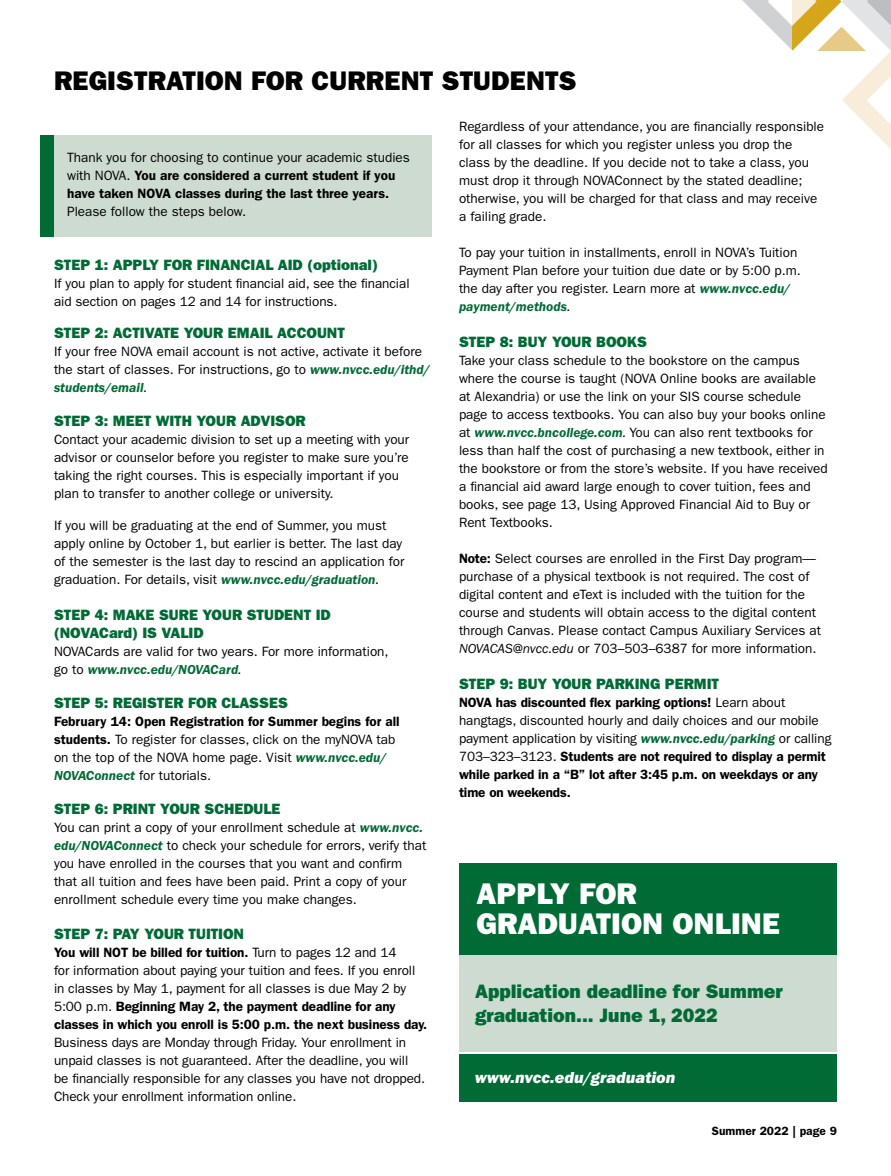
<style>
.page{position:relative;width:891px;height:1176px;background:#fff}
.page>*{position:absolute;margin:0;border:0;box-sizing:border-box;transform-origin:0 0}
.t1{font:30px/30px "ITC Franklin Gothic Std Hvy";letter-spacing:.005em;color:#fff}
.t2{font:27px "ITC Franklin Gothic Std Hvy";letter-spacing:.005em;color:#000}
.t3{font:19.5px/24px "ITC Franklin Gothic Std Hvy";color:#006b35}
.t4{font:16.5px "ITC Franklin Gothic Std Hvy It";color:#fff}
.t5{font:15px/18px "ITC Franklin Gothic Std Hvy";color:#006b35}
.t6{font:13.5px/18px "ITC Franklin Gothic Std";color:#000}
.t7{font:600 13.5px/18px "ITC Franklin Gothic Std";letter-spacing:-.01em;color:#000}
.t8{font:600 12px "ITC Franklin Gothic Std";letter-spacing:.005em;color:#000}
.s1{font-weight:400}
.s2{font-weight:600;font-style:italic;color:#006b35}
.s3{font-style:italic}
.s4{font-weight:600}
.s5{font-style:italic;color:#006b35}
</style>
<div class="page">
<svg style="left:742px;top:0;width:149px;height:149px"></svg>
<div style="left:54px;top:135px;width:378px;height:101px;background:#cedbd0"></div>
<div style="left:40px;top:135px;width:14px;height:101px;background:#006b35"></div>
<div style="left:459px;top:1053px;width:378px;height:47px;background:#006b35"></div>
<div style="left:459px;top:954px;width:378px;height:97px;background:#cedbd0"></div>
<div style="left:459px;top:862px;width:378px;height:92px;background:#006b35"></div>
<h2 class="t2" style="left:54px;top:65px;width:524px">REGISTRATION FOR CURRENT STUDENTS</h2>
<p class="t7" style="left:67px;top:148px;width:344px"><span class="s1">Thank you for choosing to continue your academic studies with NOVA.</span> You are considered a current student if you have taken NOVA classes during the last three years.</p>
<p class="t6" style="left:67px;top:202px;width:181px">Please follow the steps below.</p>
<p class="t5" style="left:54px;top:256px;width:325px">STEP 1: APPLY FOR FINANCIAL AID (optional)</p>
<p class="t6" style="left:54px;top:275px;width:357px">If you plan to apply for student financial aid, see the financial aid section on pages 12 and 14 for instructions.</p>
<p class="t5" style="left:54px;top:323px;width:292px">STEP 2: ACTIVATE YOUR EMAIL ACCOUNT</p>
<p class="t6" style="left:54px;top:342px;width:377px">If your free NOVA email account is not active, activate it before the start of classes. For instructions, go to <span class="s2">www.nvcc.edu/ithd/ students/email</span><span class="s3">.</span></p>
<p class="t5" style="left:54px;top:412px;width:253px">STEP 3: MEET WITH YOUR ADVISOR</p>
<p class="t6" style="left:54px;top:430px;width:357px">Contact your academic division to set up a meeting with your advisor or counselor before you register to make sure you’re taking the right courses. This is especially important if you plan to transfer to another college or university.</p>
<p class="t6" style="left:54px;top:516px;width:352px">If you will be graduating at the end of Summer, you must apply online by October 1, but earlier is better. The last day of the semester is the last day to rescind an application for graduation. For details, visit <span class="s2">www.nvcc.edu/graduation</span><span class="s3">.</span></p>
<p class="t5" style="left:54px;top:605px;width:278px">STEP 4: MAKE SURE YOUR STUDENT ID (NOVACard) IS VALID</p>
<p class="t6" style="left:54px;top:642px;width:336px">NOVACards are valid for two years. For more information, go to <span class="s2">www.nvcc.edu/NOVACard</span><span class="s3">.</span></p>
<p class="t5" style="left:54px;top:693px;width:235px">STEP 5: REGISTER FOR CLASSES</p>
<p class="t6" style="left:54px;top:712px;width:347px"><span class="s4">February 14: Open Registration for Summer begins for all students.</span> To register for classes, click on the myNOVA tab on the top of the NOVA home page. Visit <span class="s2">www.nvcc.edu/ NOVAConnect</span> for tutorials.</p>
<p class="t5" style="left:54px;top:799px;width:228px">STEP 6: PRINT YOUR SCHEDULE</p>
<p class="t6" style="left:54px;top:818px;width:374px">You can print a copy of your enrollment schedule at <span class="s2">www.nvcc. edu/NOVAConnect</span> to check your schedule for errors, verify that you have enrolled in the courses that you want and confirm that all tuition and fees have been paid. Print a copy of your enrollment schedule every time you make changes.</p>
<p class="t5" style="left:54px;top:924px;width:192px">STEP 7: PAY YOUR TUITION</p>
<p class="t6" style="left:54px;top:942px;width:375px"><span class="s4">You will NOT be billed for tuition.</span> Turn to pages 12 and 14<br>for information about paying your tuition and fees. If you enroll in classes by May 1, payment for all classes is due May 2 by 5:00 p.m. <span class="s4">Beginning May 2, the payment deadline for any classes in which you enroll is 5:00 p.m. the next business day.</span></p>
<p class="t6" style="left:54px;top:1032px;width:373px">Business days are Monday through Friday. Your enrollment in unpaid classes is not guaranteed. After the deadline, you will be financially responsible for any classes you have not dropped.<br>Check your enrollment information online.</p>
<p class="t6" style="left:459px;top:117px;width:367px">Regardless of your attendance, you are financially responsible for all classes for which you register unless you drop the class by the deadline. If you decide not to take a class, you must drop it through NOVAConnect by the stated deadline; otherwise, you will be charged for that class and may receive a failing grade.</p>
<p class="t6" style="left:459px;top:243px;width:343px">To pay your tuition in installments, enroll in NOVA’s Tuition Payment Plan before your tuition due date or by 5:00 p.m. the day after you register. Learn more at <span class="s2">www.nvcc.edu/ payment/methods</span><span class="s3">.</span></p>
<p class="t5" style="left:459px;top:333px;width:189px">STEP 8: BUY YOUR BOOKS</p>
<p class="t6" style="left:459px;top:351px;width:370px">Take your class schedule to the bookstore on the campus where the course is taught (NOVA Online books are available at Alexandria) or use the link on your SIS course schedule page to access textbooks. You can also buy your books online at <span class="s2">www.nvcc.bncollege.com</span><span class="s3">.</span> You can also rent textbooks for less than half the cost of purchasing a new textbook, either in the bookstore or from the store’s website. If you have received a financial aid award large enough to cover tuition, fees and books, see page 13, Using Approved Financial Aid to Buy or Rent Textbooks.</p>
<p class="t6" style="left:459px;top:549px;width:364px"><span class="s4">Note:</span> Select courses are enrolled in the First Day program— purchase of a physical textbook is not required. The cost of digital content and eText is included with the tuition for the course and students will obtain access to the digital content through Canvas. Please contact Campus Auxiliary Services at <span class="s3">NOVACAS@nvcc.edu</span> or 703–503–6387 for more information.</p>
<p class="t5" style="left:459px;top:675px;width:262px">STEP 9: BUY YOUR PARKING PERMIT</p>
<p class="t7" style="left:459px;top:693px;width:374px">NOVA has discounted flex parking options! <span class="s1">Learn about hangtags, discounted hourly and daily choices and our mobile payment application by visiting</span> <span class="s5">www.nvcc.edu/parking</span> <span class="s1">or calling 703–323–3123.</span> Students are not required to display a permit while parked in a “B” lot after 3:45 p.m. on weekdays or any time on weekends.</p>
<h1 class="t1" style="left:477px;top:878px;width:305px">APPLY FOR<br>GRADUATION ONLINE</h1>
<h3 class="t3" style="left:475px;top:979px;width:309px">Application deadline for Summer graduation... June 1, 2022</h3>
<p class="t4" style="left:475px;top:1067px;width:202px">www.nvcc.edu/graduation</p>
<p class="t8" style="left:712px;top:1123px;width:127px">Summer 2022 | page 9</p>
</div>
